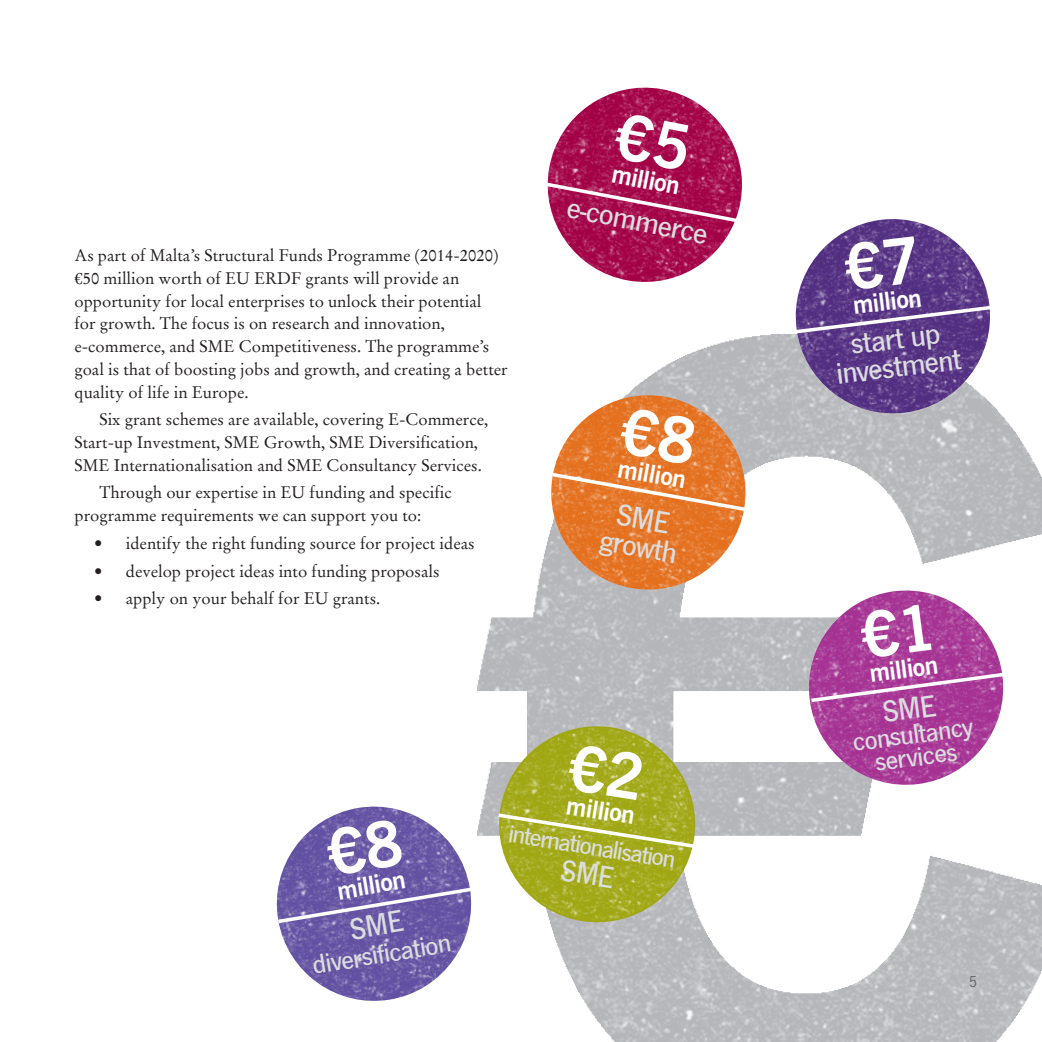
<style>
.page{position:relative;width:1042px;height:1042px;background:#fff}
.page>*{position:absolute;margin:0;border:0;box-sizing:border-box;transform-origin:0 0}
.t1{font:31.5px/28px "News Gothic T Medium";color:#dcdddf;text-align:center}
.t2{font:28px/22.8px "News Gothic T Medium";color:#dcdddf;text-align:center}
.t3{font:26.25px "News Gothic T Medium";color:#dcdddf}
.t4{font:700 24.5px "News Gothic BT";color:#fff}
.t5{font:16.62px/22.8px "Stempel Garamond";color:#231f20}
.t6{font:14px "News Gothic Std";color:#636366}
</style>
<div class="page">
<img style="left:478px;top:335px;width:564px;height:707px">
<img style="left:547px;top:88px;width:195px;height:194px">
<svg style="left:547px;top:180px;width:195px;height:46px;background:#b12863"></svg>
<svg style="left:543px;top:387px;width:210px;height:8px"></svg>
<img style="left:543px;top:395px;width:210px;height:202px">
<svg style="left:491px;top:718px;width:212px;height:210px"></svg>
<img style="left:278px;top:806px;width:201px;height:202px">
<svg style="left:612px;top:112px;width:79px;height:59px;background:#a81051"></svg>
<svg style="left:790px;top:219px;width:206px;height:200px"></svg>
<svg style="left:549px;top:406px;width:200px;height:107px;background:#e58c4e"></svg>
<svg style="left:493px;top:720px;width:208px;height:208px"></svg>
<svg style="left:276px;top:885px;width:198px;height:55px;background:#796baf"></svg>
<svg style="left:324px;top:818px;width:79px;height:58px;background:#6c5ca7"></svg>
<svg style="left:803px;top:585px;width:206px;height:205px"></svg>
<p class="t4" style="left:615px;top:159px;width:71px;rotate:11deg">million</p>
<p class="t5" style="left:74px;top:244px;width:435px">As part of Malta’s Structural Funds Programme (2014-2020) €50 million worth of EU ERDF grants will provide an opportunity for local enterprises to unlock their potential<br>for growth. The focus is on research and innovation, e-commerce, and SME Competitiveness. The programme’s goal is that of boosting jobs and growth, and creating a better quality of life in Europe.</p>
<p class="t5" style="left:74px;top:408px;width:415px;text-indent:25px">Six grant schemes are available, covering E-Commerce,<br>Start-up Investment, SME Growth, SME Diversification,<br>SME Internationalisation and SME Consultancy Services.</p>
<p class="t5" style="left:74px;top:481px;width:379px;text-indent:25px">Through our expertise in EU funding and specific programme requirements we can support you to:</p>
<p class="t5" style="left:94px;top:532px;width:382px">• identify the right funding source for project ideas</p>
<p class="t5" style="left:94px;top:560px;width:347px">• develop project ideas into funding proposals</p>
<p class="t5" style="left:94px;top:587px;width:288px">• apply on your behalf for EU grants.</p>
<p class="t1" style="left:570px;top:192px;width:144px;rotate:11deg">e-commerce</p>
<p class="t4" style="left:620px;top:453px;width:71px;rotate:10deg">million</p>
<p class="t1" style="left:608px;top:497px;width:79px;rotate:10deg">SME growth</p>
<p class="t4" style="left:335px;top:876px;width:71px;rotate:-10deg">million</p>
<p class="t2" style="left:311px;top:954px;width:141px;rotate:-10deg">diversification</p>
<p class="t4" style="left:569px;top:790px;width:71px;rotate:9deg">million</p>
<p class="t3" style="left:511px;top:818px;width:170px;rotate:9deg">internationalisation</p>
<p class="t4" style="left:851px;top:291px;width:71px;rotate:-7deg">million</p>
<p class="t1" style="left:831px;top:331px;width:127px;rotate:-7deg">start up investment</p>
<p class="t4" style="left:867px;top:659px;width:71px;rotate:-8deg">million</p>
<p class="t2" style="left:851px;top:729px;width:123px;rotate:-7deg">consultancy services</p>
<p class="t6" style="left:969px;top:972px;width:10px">5</p>
</div>
